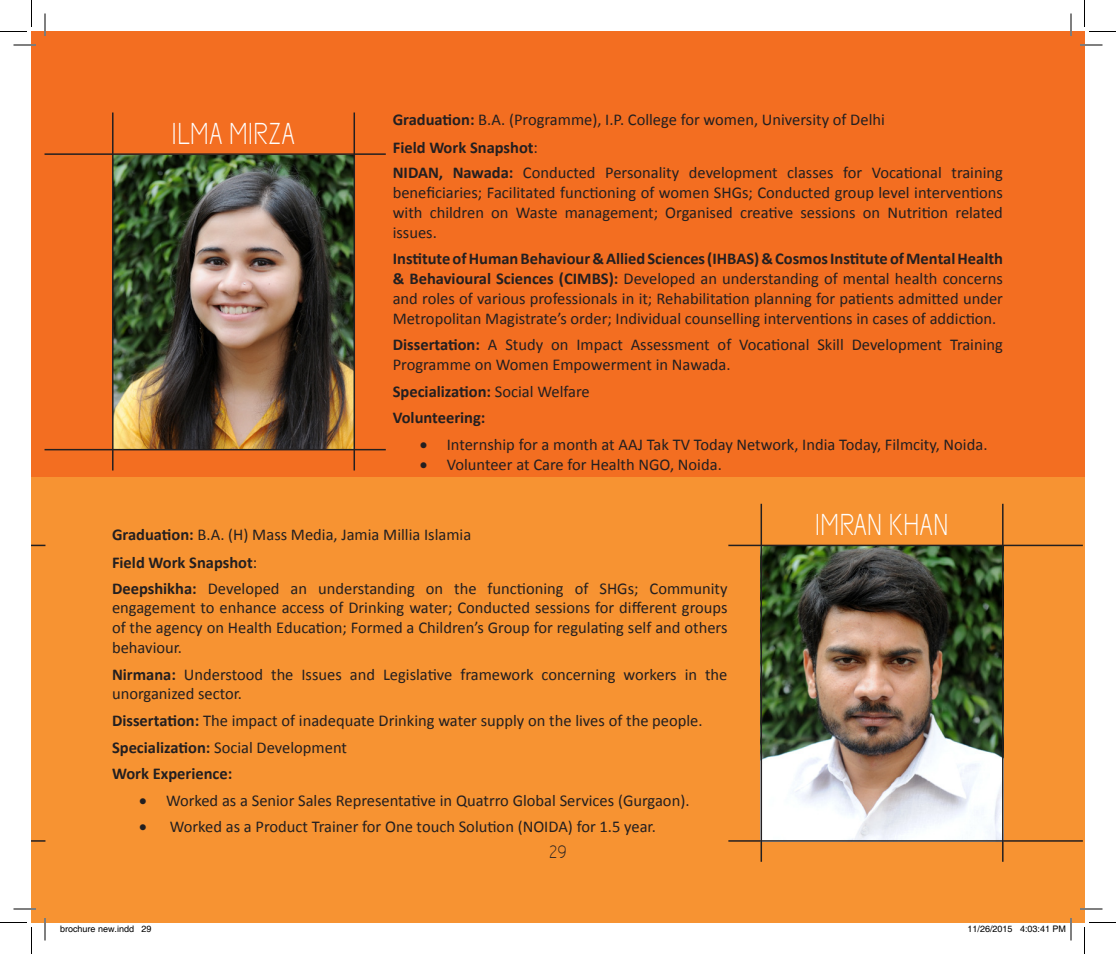
<style>
.page{position:relative;width:1116px;height:954px;background:#fff}
.page>*{position:absolute;margin:0;border:0;box-sizing:border-box;transform-origin:0 0}
.Normal__Web{font:30px "Capsuula";color:#fff}
.t1{font:18px "Capsuula";color:#231f20}
.List_Paragraph{font:16.5px/19.8px "Calibri";color:#231f20;text-align:justify}
.Normal__Web-2{font:700 16.5px "Calibri";color:#231f20}
.t2{font:9px "Helvetica";color:#000}
.s1{font-weight:700}
.s2{font-weight:400}
</style>
<div class="page">
<div style="left:32px;top:477px;width:13px;height:445px;background:#f79332"></div>
<div style="left:32px;top:32px;width:13px;height:445px;background:#f36e21"></div>
<div style="left:45px;top:32px;width:1039px;height:445px;background:#f36e21"></div>
<div style="left:45px;top:477px;width:1039px;height:445px;background:#f79332"></div>
<img style="left:114px;top:155px;width:240px;height:294px">
<img style="left:762px;top:546px;width:240px;height:294px">
<hr style="left:45px;top:153px;width:341px;height:2px;background:#231f20">
<svg style="left:32px;top:545px;width:13px;height:1px"></svg>
<hr style="left:728px;top:545px;width:355px;height:1px;background:#231f20">
<hr style="left:45px;top:449px;width:341px;height:1px;background:#231f20">
<svg style="left:32px;top:840px;width:13px;height:2px"></svg>
<hr style="left:728px;top:840px;width:355px;height:2px;background:#231f20">
<hr style="left:112px;top:112px;width:2px;height:359px;background:#231f20">
<hr style="left:761px;top:504px;width:1px;height:358px;background:#231f20">
<hr style="left:354px;top:112px;width:1px;height:359px;background:#231f20">
<hr style="left:1002px;top:504px;width:2px;height:358px;background:#231f20">
<hr style="left:14px;top:44px;width:22px;height:2px;background:#fff">
<hr style="left:1080px;top:44px;width:22px;height:2px;background:#fff">
<hr style="left:14px;top:908px;width:22px;height:2px;background:#fff">
<hr style="left:1080px;top:908px;width:22px;height:2px;background:#fff">
<hr style="left:44px;top:14px;width:2px;height:22px;background:#fff">
<hr style="left:44px;top:918px;width:2px;height:22px;background:#fff">
<hr style="left:1070px;top:14px;width:2px;height:22px;background:#fff">
<svg style="left:14px;top:45px;width:22px;height:1px"></svg>
<svg style="left:1080px;top:45px;width:22px;height:1px"></svg>
<svg style="left:14px;top:909px;width:22px;height:1px"></svg>
<svg style="left:1080px;top:909px;width:22px;height:1px"></svg>
<svg style="left:45px;top:14px;width:1px;height:22px"></svg>
<svg style="left:45px;top:918px;width:1px;height:22px"></svg>
<svg style="left:1071px;top:14px;width:1px;height:22px"></svg>
<svg style="left:0;top:0;width:32px;height:32px"></svg>
<svg style="left:0;top:922px;width:32px;height:32px"></svg>
<svg style="left:1084px;top:0;width:32px;height:32px"></svg>
<svg style="left:1084px;top:922px;width:32px;height:32px"></svg>
<svg style="left:1020px;top:918px;width:52px;height:22px"></svg>
<p class="Normal__Web" style="left:172px;top:116px;width:125px">ILMA MIRZA</p>
<p class="List_Paragraph" style="left:393px;top:109px;width:494px"><span class="s1">Graduation:</span> B.A. (Programme), I.P. College for women, University of Delhi</p>
<p class="Normal__Web-2" style="left:393px;top:138px;width:147px">Field Work Snapshot<span class="s2">:</span></p>
<p class="List_Paragraph" style="left:393px;top:162px;width:612px"><span class="s1">NIDAN, Nawada:</span> Conducted Personality development classes for Vocational training beneficiaries; Facilitated functioning of women SHGs; Conducted group level interventions with children on Waste management; Organised creative sessions on Nutrition related issues.</p>
<p class="List_Paragraph" style="left:393px;top:248px;width:612px"><span class="s1">Institute of Human Behaviour &amp; Allied Sciences (IHBAS) &amp; Cosmos Institute of Mental Health &amp; Behavioural Sciences (CIMBS):</span> Developed an understanding of mental health concerns and roles of various professionals in it; Rehabilitation planning for patients admitted under Metropolitan Magistrate’s order; Individual counselling interventions in cases of addiction.</p>
<p class="List_Paragraph" style="left:393px;top:334px;width:612px"><span class="s1">Dissertation:</span> A Study on Impact Assessment of Vocational Skill Development Training<br>Programme on Women Empowerment in Nawada.</p>
<p class="Normal__Web-2" style="left:393px;top:381px;width:199px">Specialization: <span class="s2">Social Welfare</span></p>
<p class="Normal__Web-2" style="left:393px;top:408px;width:94px">Volunteering:</p>
<p class="List_Paragraph" style="left:420px;top:434px;width:569px">• Internship for a month at AAJ Tak TV Today Network, India Today, Filmcity, Noida.</p>
<p class="List_Paragraph" style="left:420px;top:453px;width:304px">• Volunteer at Care for Health NGO, Noida.</p>
<p class="List_Paragraph" style="left:112px;top:524px;width:361px"><span class="s1">Graduation:</span> B.A. (H) Mass Media, Jamia Millia Islamia</p>
<p class="Normal__Web-2" style="left:112px;top:553px;width:147px">Field Work Snapshot<span class="s2">:</span></p>
<p class="List_Paragraph" style="left:112px;top:578px;width:617px"><span class="s1">Deepshikha:</span> Developed an understanding on the functioning of SHGs; Community engagement to enhance access of Drinking water; Conducted sessions for different groups of the agency on Health Education; Formed a Children’s Group for regulating self and others behaviour.</p>
<p class="List_Paragraph" style="left:112px;top:663px;width:617px"><span class="s1">Nirmana:</span> Understood the Issues and Legislative framework concerning workers in the unorganized sector.</p>
<p class="List_Paragraph" style="left:112px;top:710px;width:592px"><span class="s1">Dissertation:</span> The impact of inadequate Drinking water supply on the lives of the people.</p>
<p class="List_Paragraph" style="left:112px;top:736px;width:237px"><span class="s1">Specialization:</span> Social Development</p>
<p class="Normal__Web-2" style="left:112px;top:763px;width:122px">Work Experience:</p>
<p class="List_Paragraph" style="left:139px;top:789px;width:552px">• Worked as a Senior Sales Representative in Quatrro Global Services (Gurgaon).</p>
<p class="List_Paragraph" style="left:139px;top:816px;width:518px">• Worked as a Product Trainer for One touch Solution (NOIDA) for 1.5 year.</p>
<p class="t1" style="left:549px;top:842px;width:19px">29</p>
<p class="Normal__Web" style="left:815px;top:508px;width:135px">IMRAN KHAN</p>
<p class="t2" style="left:60px;top:923px;width:93px">brochure new.indd 29</p>
<p class="t2" style="left:968px;top:923px;width:100px">11/26/2015 4:03:41 PM</p>
</div>
